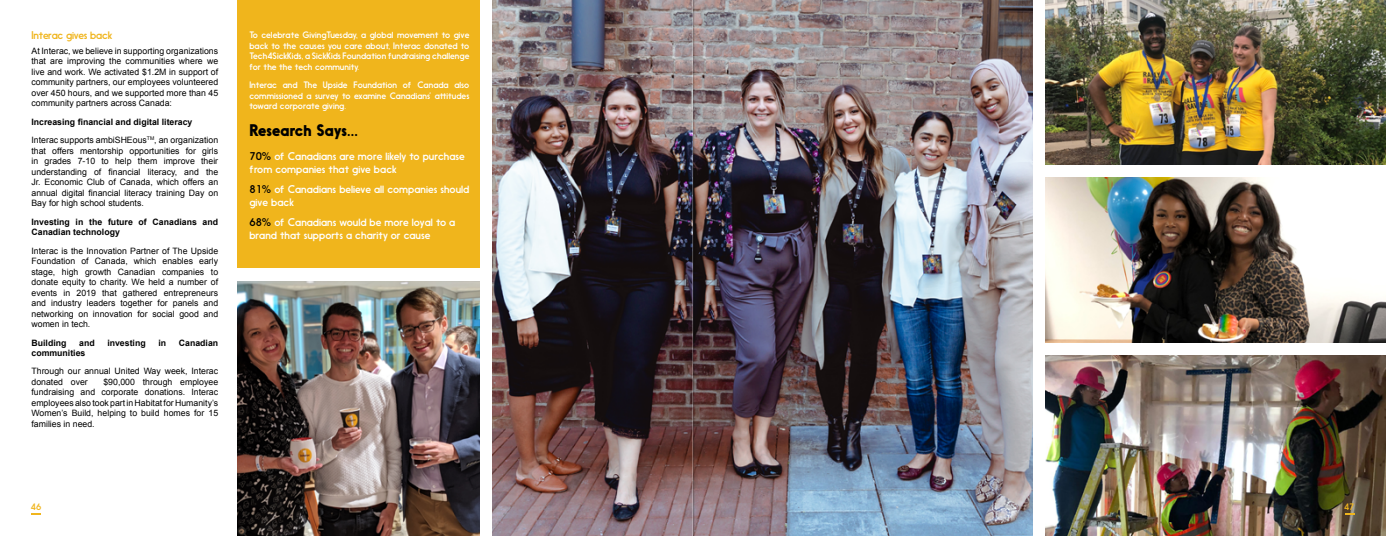
<style>
.page{position:relative;width:1386px;height:536px;background:#fff}
.page>*{position:absolute;margin:0;border:0;box-sizing:border-box;transform-origin:0 0}
.t1{font:700 15.75px "Bmqmvs Nanami";color:#000}
.t2{font:10.5px/12.6px "Kpnjgt Nanami";color:#fff}
.t3{font:10.5px "Kpnjgt Nanami";letter-spacing:-.02em;color:#f0b51d}
.t4{font:8.75px/10.5px "Bbhywb Arial";color:#000;text-align:justify}
.t5{font:8.75px/10.5px "Kpnjgt Nanami";color:#fff;text-align:justify}
.t6{font:700 8.75px/10.5px "Mlqmfm Arial";color:#000}
.t7{font:700 8.75px "Hhlvqx Arial";color:#000}
.t8{font:8.75px "Kpnjgt Nanami";color:#f0b51d}
.s1{color:#000}
</style>
<div class="page">
<div style="left:238px;top:0;width:243px;height:268px;background:#f0b51c"></div>
<img style="left:238px;top:281px;width:242px;height:255px">
<img style="left:492px;top:0;width:541px;height:536px">
<img style="left:1045px;top:0;width:341px;height:165px">
<img style="left:1045px;top:177px;width:341px;height:166px">
<img style="left:1045px;top:355px;width:341px;height:181px">
<div style="left:480px;top:0;width:12px;height:536px;background:#fff"></div>
<hr style="left:693px;top:0;width:1px;height:536px;background:#000">
<hr style="left:692px;top:0;width:1px;height:536px;background:#fff">
<h2 class="t3" style="left:32px;top:29px;width:82px">Interac gives back</h2>
<p class="t4" style="left:32px;top:46px;width:188px">At Interac, we believe in supporting organizations that are improving the communities where we live and work. We activated $1.2M in support of community partners, our employees volunteered over 450 hours, and we supported more than 45 community partners across Canada:</p>
<h3 class="t7" style="left:32px;top:116px;width:162px">Increasing financial and digital literacy</h3>
<p class="t4" style="left:31px;top:135px;width:188px">Interac supports ambiSHEous<sup>TM</sup>, an organization that offers mentorship opportunities for girls in grades 7-10 to help them improve their understanding of financial literacy, and the Jr. Economic Club of Canada, which offers an annual digital financial literacy training Day on Bay for high school students.</p>
<h3 class="t6" style="left:31px;top:216px;width:188px">Investing in the future of Canadians and<br>Canadian technology</h3>
<p class="t4" style="left:31px;top:245px;width:188px">Interac is the Innovation Partner of The Upside Foundation of Canada, which enables early stage, high growth Canadian companies to donate equity to charity. We held a number of events in 2019 that gathered entrepreneurs and industry leaders together for panels and networking on innovation for social good and women in tech.</p>
<h3 class="t6" style="left:31px;top:337px;width:36px">Building</h3>
<h3 class="t6" style="left:79px;top:337px;width:17px">and</h3>
<h3 class="t6" style="left:107px;top:337px;width:40px">investing</h3>
<h3 class="t6" style="left:158px;top:337px;width:9px">in</h3>
<h3 class="t6" style="left:179px;top:337px;width:41px">Canadian</h3>
<h3 class="t6" style="left:31px;top:348px;width:55px">communities</h3>
<p class="t4" style="left:31px;top:366px;width:188px">Through our annual United Way week, Interac donated over</p>
<p class="t4" style="left:31px;top:376px;width:188px;text-indent:72px">$90,000 through employee fundraising and corporate donations. Interac employees also took part in Habitat for Humanity’s Women’s Build, helping to build homes for 15 families in need.</p>
<p class="t5" style="left:249px;top:30px;width:222px">To celebrate GivingTuesday, a global movement to give back to the causes you care about, Interac donated to Tech4SickKids, a SickKids Foundation fundraising challenge for the the tech community.</p>
<p class="t5" style="left:249px;top:80px;width:222px">Interac and The Upside Foundation of Canada also commissioned a survey to examine Canadians’ attitudes toward corporate giving.</p>
<h2 class="t1" style="left:249px;top:120px;width:110px">Research Says...</h2>
<p class="t2" style="left:249px;top:150px;width:217px"><span class="s1">70%</span> of Canadians are more likely to purchase from companies that give back</p>
<p class="t2" style="left:249px;top:183px;width:222px"><span class="s1">81%</span> of Canadians believe all companies should give back</p>
<p class="t2" style="left:249px;top:216px;width:208px"><span class="s1">68%</span> of Canadians would be more loyal to a brand that supports a charity or cause</p>
<p class="t8" style="left:31px;top:501px;width:12px">46</p>
<p class="t8" style="left:1344px;top:501px;width:12px">47</p>
</div>
